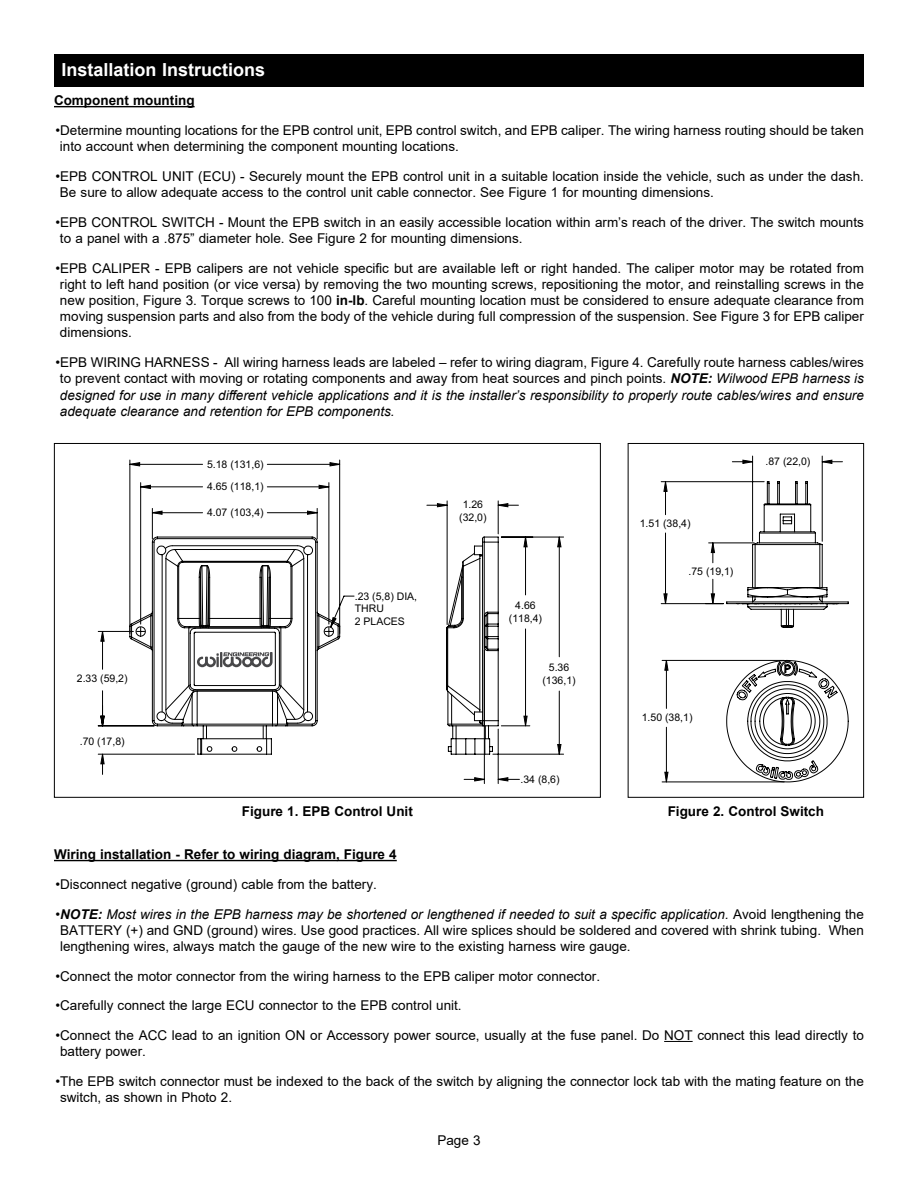
<style>
.page{position:relative;width:918px;height:1188px;background:#fff}
.page>*{position:absolute;margin:0;border:0;box-sizing:border-box;transform-origin:0 0}
.t1{font:700 18px "Arial";color:#fff}
.t2{font:13.5px/16.2px "Arial";color:#000}
.t3{font:700 13.5px "Arial";color:#000}
.t4{font:10.5px/12.6px "Arial";color:#000;text-align:center}
.s1{font-weight:700}
.s2{font-weight:700;font-style:italic}
.s3{font-style:italic}
</style>
<div class="page">
<hr style="left:54px;top:106px;width:141px;height:1px;background:#000">
<div style="left:54px;top:54px;width:810px;height:32px;background:#000"></div>
<svg style="left:97px;top:459px;width:467px;height:325px"></svg>
<svg style="left:498px;top:778px;width:10px;height:3px"></svg>
<svg style="left:475px;top:778px;width:9px;height:3px"></svg>
<svg style="left:558px;top:537px;width:3px;height:10px"></svg>
<svg style="left:558px;top:745px;width:3px;height:9px"></svg>
<svg style="left:524px;top:537px;width:3px;height:10px"></svg>
<svg style="left:524px;top:716px;width:3px;height:10px"></svg>
<svg style="left:437px;top:504px;width:10px;height:3px"></svg>
<svg style="left:498px;top:504px;width:10px;height:3px"></svg>
<svg style="left:330px;top:463px;width:10px;height:3px"></svg>
<svg style="left:130px;top:463px;width:10px;height:3px"></svg>
<svg style="left:319px;top:485px;width:10px;height:4px"></svg>
<svg style="left:141px;top:485px;width:9px;height:4px"></svg>
<svg style="left:308px;top:511px;width:9px;height:3px"></svg>
<svg style="left:152px;top:511px;width:10px;height:3px"></svg>
<svg style="left:101px;top:631px;width:3px;height:10px"></svg>
<svg style="left:101px;top:716px;width:3px;height:10px"></svg>
<svg style="left:101px;top:754px;width:3px;height:10px"></svg>
<svg style="left:129px;top:727px;width:72px;height:28px"></svg>
<svg style="left:201px;top:536px;width:298px;height:219px"></svg>
<svg style="left:446px;top:537px;width:52px;height:217px"></svg>
<svg style="left:129px;top:536px;width:211px;height:191px"></svg>
<svg style="left:663px;top:459px;width:170px;height:323px"></svg>
<hr style="left:752px;top:456px;width:1px;height:85px;background:#000">
<hr style="left:822px;top:456px;width:1px;height:85px;background:#000">
<hr style="left:665px;top:482px;width:1px;height:33px;background:#000">
<hr style="left:665px;top:533px;width:1px;height:71px;background:#000">
<hr style="left:661px;top:481px;width:103px;height:1px;background:#000">
<hr style="left:661px;top:603px;width:62px;height:1px;background:#000">
<hr style="left:666px;top:727px;width:1px;height:55px;background:#000">
<hr style="left:666px;top:660px;width:1px;height:48px;background:#000">
<hr style="left:662px;top:782px;width:122px;height:1px;background:#000">
<hr style="left:662px;top:660px;width:122px;height:1px;background:#000">
<svg style="left:732px;top:460px;width:21px;height:3px"></svg>
<svg style="left:822px;top:460px;width:20px;height:3px"></svg>
<svg style="left:664px;top:482px;width:3px;height:9px"></svg>
<svg style="left:664px;top:594px;width:3px;height:10px"></svg>
<svg style="left:665px;top:772px;width:3px;height:10px"></svg>
<svg style="left:665px;top:660px;width:3px;height:10px"></svg>
<svg style="left:726px;top:660px;width:123px;height:123px"></svg>
<svg style="left:706px;top:481px;width:143px;height:147px"></svg>
<div style="left:628px;top:443px;width:236px;height:355px;border:1px solid #000"></div>
<hr style="left:54px;top:860px;width:343px;height:1px;background:#000">
<svg style="left:664px;top:1041px;width:29px;height:1px"></svg>
<h1 class="t1" style="left:62px;top:57px;width:205px">Installation Instructions</h1>
<p class="t3" style="left:54px;top:91px;width:142px">Component mounting</p>
<p class="t2" style="left:60px;top:122px;width:805px;text-indent:-4px">•Determine mounting locations for the EPB control unit, EPB control switch, and EPB caliper. The wiring harness routing should be taken into account when determining the component mounting locations.</p>
<p class="t2" style="left:60px;top:168px;width:806px;text-indent:-4px">•EPB CONTROL UNIT (ECU) - Securely mount the EPB control unit in a suitable location inside the vehicle, such as under the dash.<br>Be sure to allow adequate access to the control unit cable connector. See Figure 1 for mounting dimensions.</p>
<p class="t2" style="left:60px;top:214px;width:805px;text-indent:-4px">•EPB CONTROL SWITCH - Mount the EPB switch in an easily accessible location within arm’s reach of the driver. The switch mounts to a panel with a .875” diameter hole. See Figure 2 for mounting dimensions.</p>
<p class="t2" style="left:60px;top:260px;width:806px;text-align:justify;text-indent:-4px">•EPB CALIPER - EPB calipers are not vehicle specific but are available left or right handed. The caliper motor may be rotated from right to left hand position (or vice versa) by removing the two mounting screws, repositioning the motor, and reinstalling screws in the new position, Figure 3. Torque screws to 100 <span class="s1">in-lb</span>. Careful mounting location must be considered to ensure adequate clearance from moving suspension parts and also from the body of the vehicle during full compression of the suspension. See Figure 3 for EPB caliper dimensions.</p>
<p class="t2" style="left:60px;top:354px;width:806px;text-align:justify;text-indent:-4px">•EPB WIRING HARNESS - All wiring harness leads are labeled – refer to wiring diagram, Figure 4. Carefully route harness cables/wires to prevent contact with moving or rotating components and away from heat sources and pinch points. <span class="s2">NOTE:</span> <span class="s3">Wilwood EPB harness is designed for use in many different vehicle applications and it is the installer’s responsibility to properly route cables/wires and ensure adequate clearance and retention for EPB components.</span></p>
<p class="t4" style="left:77px;top:672px;width:52px">2.33 (59,2)</p>
<p class="t4" style="left:80px;top:735px;width:46px">.70 (17,8)</p>
<p class="t4" style="left:207px;top:454px;width:58px;line-height:21.9px;text-align:left">5.18 (131,6)<br>4.65 (118,1)</p>
<p class="t4" style="left:207px;top:506px;width:58px">4.07 (103,4)</p>
<p class="t4" style="left:355px;top:590px;width:64px;text-align:left">.23 (5,8) DIA,<br>THRU<br>2 PLACES</p>
<p class="t3" style="left:242px;top:802px;width:173px">Figure 1. EPB Control Unit</p>
<p class="t4" style="left:459px;top:498px;width:29px">1.26 (32,0)</p>
<p class="t4" style="left:509px;top:599px;width:35px">4.66 (118,4)</p>
<p class="t4" style="left:542px;top:661px;width:35px">5.36 (136,1)</p>
<p class="t4" style="left:521px;top:773px;width:41px">.34 (8,6)</p>
<p class="t4" style="left:640px;top:517px;width:52px">1.51 (38,4)</p>
<p class="t4" style="left:689px;top:565px;width:46px">.75 (19,1)</p>
<p class="t4" style="left:766px;top:455px;width:46px">.87 (22,0)</p>
<p class="t4" style="left:642px;top:711px;width:52px">1.50 (38,1)</p>
<p class="t3" style="left:668px;top:802px;width:158px">Figure 2. Control Switch</p>
<p class="t3" style="left:54px;top:845px;width:344px">Wiring installation - Refer to wiring diagram, Figure 4</p>
<p class="t2" style="left:55px;top:876px;width:323px">•Disconnect negative (ground) cable from the battery.</p>
<p class="t2" style="left:60px;top:906px;width:805px;text-align:justify;text-indent:-5px">•<span class="s2">NOTE:</span> <span class="s3">Most wires in the EPB harness may be shortened or lengthened if needed to suit a specific application.</span> Avoid lengthening the BATTERY (+) and GND (ground) wires. Use good practices. All wire splices should be soldered and covered with shrink tubing. When lengthening wires, always match the gauge of the new wire to the existing harness wire gauge.</p>
<p class="t2" style="left:56px;top:968px;width:546px">•Connect the motor connector from the wiring harness to the EPB caliper motor connector.</p>
<p class="t2" style="left:56px;top:997px;width:408px">•Carefully connect the large ECU connector to the EPB control unit.</p>
<p class="t2" style="left:60px;top:1027px;width:806px;text-indent:-4px">•Connect the ACC lead to an ignition ON or Accessory power source, usually at the fuse panel. Do NOT connect this lead directly to battery power.</p>
<p class="t2" style="left:60px;top:1073px;width:805px;text-indent:-4px">•The EPB switch connector must be indexed to the back of the switch by aligning the connector lock tab with the mating feature on the switch, as shown in Photo 2.</p>
<p class="t2" style="left:437px;top:1132px;width:45px">Page 3</p>
</div>
